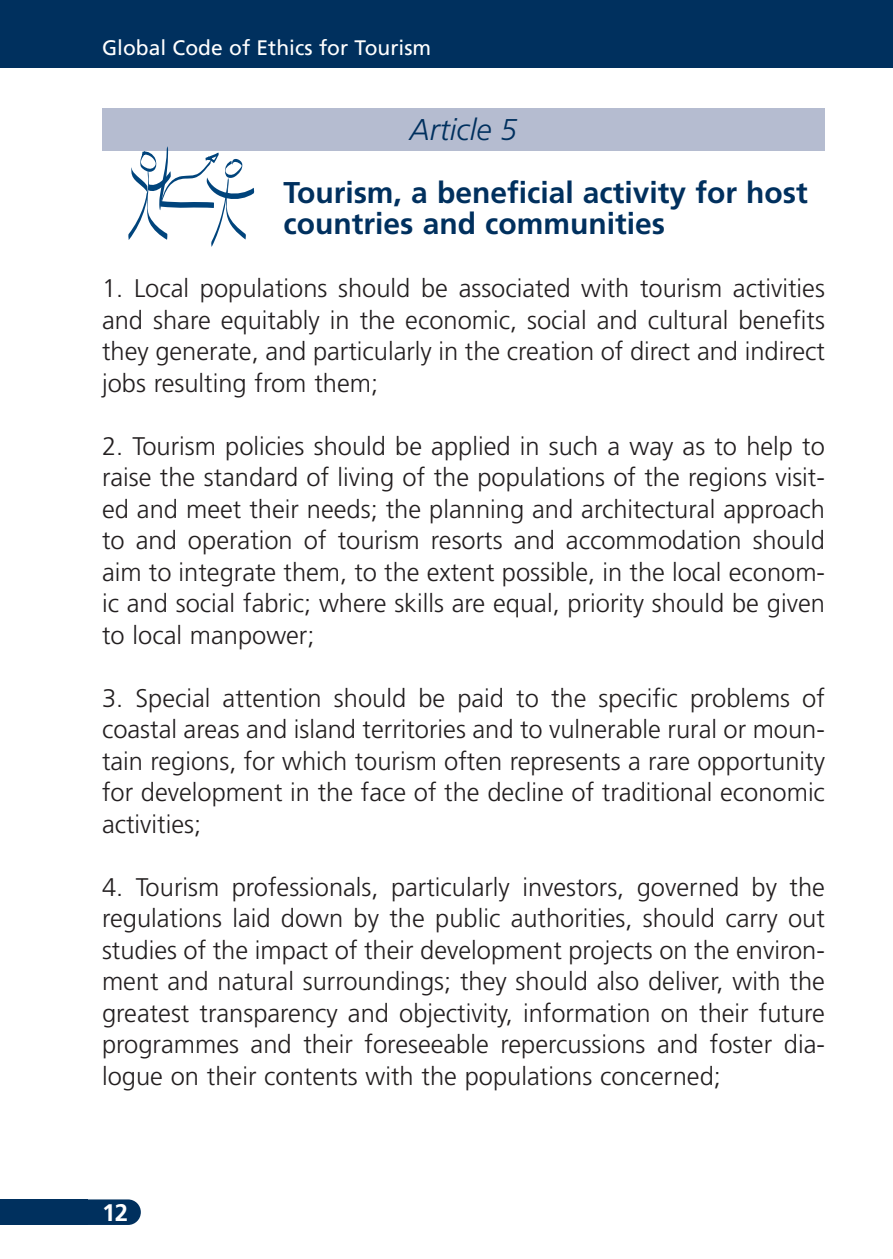
<style>
.page{position:relative;width:893px;height:1259px;background:#fff}
.page>*{position:absolute;margin:0;border:0;box-sizing:border-box;transform-origin:0 0}
.t1{font:700 30px/31.5px "Frutiger";color:#00305e}
.t2{font:italic 300 30px "Frutiger";color:#00305e}
.t3{font:300 25.5px/31.5px "Frutiger";color:#231f20;text-align:justify}
.t4{font:700 24px "Frutiger";color:#fff}
.t5{font:21px "Frutiger";color:#fff}
</style>
<div class="page">
<div style="left:0;top:1199px;width:141px;height:26px;background:#00305e"></div>
<div style="left:0;top:0;width:893px;height:68px;background:#00305e"></div>
<div style="left:102px;top:108px;width:723px;height:43px;background:#b5bcd0"></div>
<svg style="left:128px;top:146px;width:126px;height:101px"></svg>
<p class="t5" style="left:102px;top:39px;width:331px">Global Code of Ethics for Tourism</p>
<p class="t2" style="left:410px;top:117px;width:109px">Article 5</p>
<p class="t1" style="left:284px;top:179px;width:526px">Tourism, a beneficial activity for host countries and communi ties</p>
<p class="t3" style="left:102px;top:274px;width:724px">1. Local populations should be associated with tourism activities and share equitably in the economic, social and cultural benefits they generate, and particularly in the creation of direct and indirect jobs resulting from them;</p>
<p class="t3" style="left:102px;top:432px;width:724px">2. Tourism policies should be applied in such a way as to help to raise the standard of living of the populations of the regions visit&shy;ed and meet their needs; the planning and architectural approach to and operation of tourism resorts and accommodation should aim to integrate them, to the extent possible, in the local econom&shy;ic and social fabric; where skills are equal, priority should be given to local manpower;</p>
<p class="t3" style="left:102px;top:684px;width:724px">3. Special attention should be paid to the specific problems of coastal areas and island territories and to vulnerable rural or moun&shy;tain regions, for which tourism often represents a rare opportunity for development in the face of the decline of traditional economic activities;</p>
<p class="t3" style="left:102px;top:873px;width:724px">4. Tourism professionals, particularly investors, governed by the regulations laid down by the public authorities, should carry out studies of the impact of their development projects on the environ&shy;ment and natural surroundings; they should also deliver, with the greatest transparency and objectivity, information on their future programmes and their foreseeable repercussions and foster dia&shy;logue on their contents with the populations concerned;</p>
<p class="t4" style="left:102px;top:1203px;width:28px">12</p>
</div>
